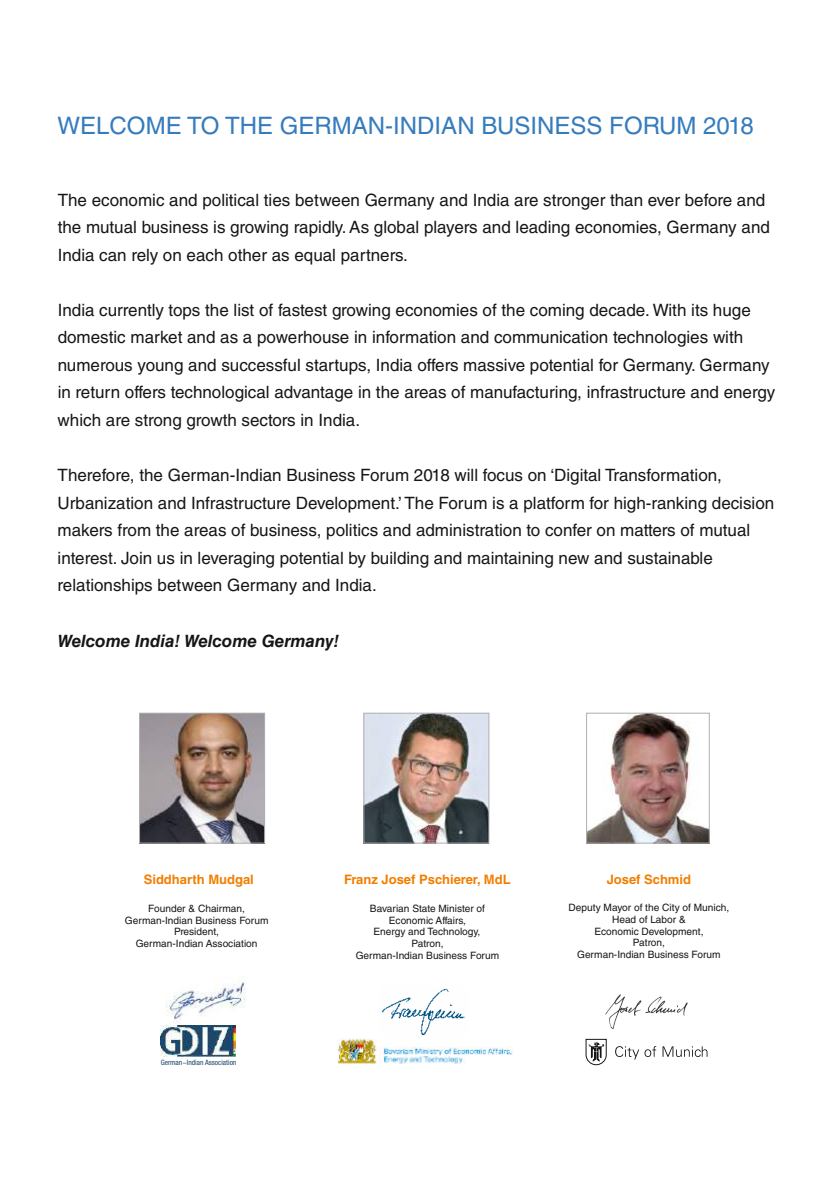
<style>
.page{position:relative;width:840px;height:1191px;background:#fff}
.page>*{position:absolute;margin:0;border:0;box-sizing:border-box;transform-origin:0 0}
.t1{font:24px "Helvetica LT Std";color:#367cbd}
.t2{font:17px/27.6px "Helvetica LT Std";color:#151616}
.t3{font:italic 700 17px "Helvetica LT Std";color:#151616}
.t4{font:700 13px "Helvetica LT Std";color:#f27e00}
.t5{font:10.2px/11.6px "Helvetica LT Std";color:#151616;text-align:center}
.t6{font:condensed 7.4px "Helvetica Neue LT";color:#1c486d}
</style>
<div class="page">
<img style="left:141px;top:715px;width:122px;height:126px">
<div style="left:139px;top:713px;width:126px;height:130px;border:1px solid #afb0b0"></div>
<img style="left:588px;top:715px;width:119px;height:126px">
<div style="left:586px;top:713px;width:123px;height:130px;border:1px solid #afb0b0"></div>
<img style="left:365px;top:715px;width:122px;height:126px">
<div style="left:363px;top:713px;width:126px;height:130px;border:1px solid #afb0b0"></div>
<svg style="left:585px;top:1038px;width:21px;height:27px"></svg>
<svg style="left:615px;top:1046px;width:92px;height:13px"></svg>
<img style="left:161px;top:1025px;width:75px;height:31px">
<img style="left:337px;top:1038px;width:177px;height:26px">
<img style="left:605px;top:994px;width:83px;height:35px">
<img style="left:165px;top:982px;width:81px;height:41px">
<img style="left:381px;top:988px;width:84px;height:48px">
<h1 class="t1" style="left:58px;top:116px;width:697px">WELCOME TO THE GERMAN-INDIAN BUSINESS FORUM 2018</h1>
<p class="t2" style="left:58px;top:188px;width:713px">The economic and political ties between Germany and India are stronger than ever before and the mutual business is growing rapidly. As global players and leading economies, Germany and<br>India can rely on each other as equal partners.</p>
<p class="t2" style="left:58px;top:298px;width:718px">India currently tops the list of fastest growing economies of the coming decade. With its huge domestic market and as a powerhouse in information and communication technologies with numerous young and successful startups, India offers massive potential for Germany. Germany in return offers technological advantage in the areas of manufacturing, infrastructure and energy which are strong growth sectors in India.</p>
<p class="t2" style="left:58px;top:463px;width:717px">Therefore, the German-Indian Business Forum 2018 will focus on ‘Digital Transformation, Urbanization and Infrastructure Development.’ The Forum is a platform for high-ranking decision makers from the areas of business, politics and administration to confer on matters of mutual interest. Join us in leveraging potential by building and maintaining new and sustainable relationships between Germany and India.</p>
<p class="t3" style="left:58px;top:634px;width:283px">Welcome India! Welcome Germany!</p>
<p class="t4" style="left:144px;top:874px;width:111px">Siddharth Mudgal</p>
<p class="t5" style="left:125px;top:904px;width:145px">Founder &amp; Chairman,<br>German-Indian Business Forum<br>President,<br>German-Indian Association</p>
<p class="t6" style="left:161px;top:1058px;width:77px">German-Indian Association</p>
<p class="t4" style="left:344px;top:874px;width:168px">Franz Josef Pschierer, MdL</p>
<p class="t5" style="left:355px;top:904px;width:145px">Bavarian State Minister of<br>Economic Affairs,<br>Energy and Technology,<br>Patron,<br>German-Indian Business Forum</p>
<p class="t4" style="left:606px;top:874px;width:86px">Josef Schmid</p>
<p class="t5" style="left:568px;top:903px;width:162px">Deputy Mayor of the City of Munich,<br>Head of Labor &amp;<br>Economic Development,<br>Patron,<br>German-Indian Business Forum</p>
</div>
